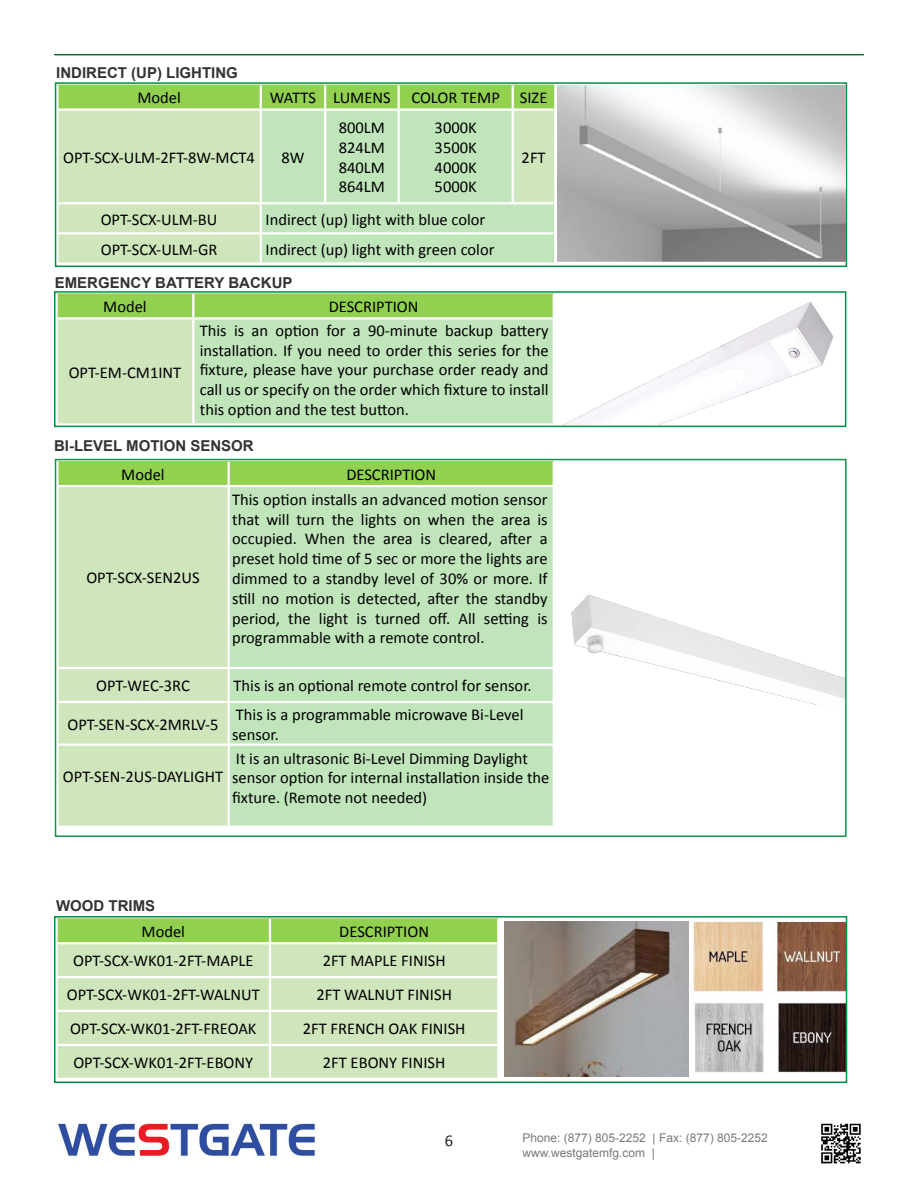
<style>
.page{position:relative;width:918px;height:1188px;background:#fff}
.page>*{position:absolute;margin:0;border:0;box-sizing:border-box;transform-origin:0 0}
.t1{font:16.5px/19.8px "Calibri";color:#000;text-align:justify}
.t2{font:16.5px "Calibri";color:#231f20}
.t3{font:700 15px "Arial";color:#333}
.t4{font:12px "Arial";color:#787a7d}
</style>
<div class="page">
<img style="left:58px;top:1123px;width:257px;height:34px">
<img style="left:821px;top:1123px;width:40px;height:41px">
<hr style="left:54px;top:54px;width:810px;height:1px;background:#0d6736">
<div style="left:59px;top:85px;width:495px;height:25px;background:#92d050"></div>
<div style="left:59px;top:111px;width:201px;height:151px;background:#cfe5bb"></div>
<svg style="left:262px;top:110px;width:292px;height:152px;background:#c1e5bb"></svg>
<hr style="left:260px;top:85px;width:2px;height:23px;background:#fff">
<hr style="left:324px;top:85px;width:2px;height:23px;background:#fff">
<hr style="left:397px;top:85px;width:3px;height:23px;background:#fff">
<hr style="left:512px;top:85px;width:2px;height:23px;background:#fff">
<hr style="left:324px;top:111px;width:2px;height:91px;background:#fff">
<hr style="left:397px;top:111px;width:3px;height:91px;background:#fff">
<hr style="left:512px;top:111px;width:2px;height:91px;background:#fff">
<hr style="left:56px;top:108px;width:205px;height:3px;background:#fff">
<hr style="left:261px;top:108px;width:64px;height:3px;background:#fff">
<hr style="left:325px;top:108px;width:74px;height:3px;background:#fff">
<hr style="left:399px;top:108px;width:114px;height:3px;background:#fff">
<hr style="left:513px;top:108px;width:40px;height:3px;background:#fff">
<hr style="left:56px;top:202px;width:205px;height:2px;background:#fff">
<hr style="left:261px;top:202px;width:64px;height:2px;background:#fff">
<hr style="left:325px;top:202px;width:74px;height:2px;background:#fff">
<hr style="left:399px;top:202px;width:114px;height:2px;background:#fff">
<hr style="left:513px;top:202px;width:40px;height:2px;background:#fff">
<hr style="left:56px;top:232px;width:205px;height:3px;background:#fff">
<hr style="left:261px;top:232px;width:64px;height:3px;background:#fff">
<hr style="left:325px;top:232px;width:74px;height:3px;background:#fff">
<hr style="left:399px;top:232px;width:114px;height:3px;background:#fff">
<hr style="left:513px;top:232px;width:40px;height:3px;background:#fff">
<div style="left:55px;top:82px;width:792px;height:185px;border:2px solid #009046"></div>
<img style="left:557px;top:86px;width:289px;height:175px">
<div style="left:58px;top:294px;width:495px;height:23px;background:#92d050"></div>
<div style="left:57px;top:318px;width:136px;height:107px;background:#cfe5bb"></div>
<div style="left:193px;top:318px;width:361px;height:107px;background:#c0e5bb"></div>
<hr style="left:56px;top:320px;width:2px;height:103px;background:#fff">
<hr style="left:192px;top:294px;width:2px;height:23px;background:#fff">
<hr style="left:192px;top:320px;width:2px;height:103px;background:#fff">
<hr style="left:553px;top:320px;width:2px;height:103px;background:#fff">
<hr style="left:56px;top:317px;width:137px;height:3px;background:#fff">
<hr style="left:193px;top:317px;width:362px;height:3px;background:#fff">
<hr style="left:56px;top:423px;width:137px;height:3px;background:#fff">
<hr style="left:193px;top:423px;width:362px;height:3px;background:#fff">
<div style="left:54px;top:291px;width:792px;height:136px;border:2px solid #009046"></div>
<img style="left:555px;top:293px;width:290px;height:132px">
<div style="left:59px;top:462px;width:494px;height:23px;background:#92d050"></div>
<div style="left:59px;top:487px;width:169px;height:339px;background:#cfe5bb"></div>
<div style="left:230px;top:487px;width:323px;height:339px;background:#c0e5bb"></div>
<hr style="left:228px;top:462px;width:2px;height:23px;background:#fff">
<hr style="left:56px;top:667px;width:173px;height:2px;background:#fff">
<hr style="left:229px;top:667px;width:326px;height:2px;background:#fff">
<hr style="left:56px;top:701px;width:173px;height:2px;background:#fff">
<hr style="left:229px;top:701px;width:326px;height:2px;background:#fff">
<hr style="left:56px;top:744px;width:173px;height:2px;background:#fff">
<hr style="left:229px;top:744px;width:326px;height:2px;background:#fff">
<div style="left:55px;top:459px;width:792px;height:378px;border:2px solid #129346"></div>
<img style="left:571px;top:590px;width:274px;height:114px">
<img style="left:693px;top:922px;width:151px;height:70px">
<img style="left:688px;top:1002px;width:160px;height:72px">
<div style="left:58px;top:919px;width:439px;height:23px;background:#92d050"></div>
<div style="left:58px;top:944px;width:439px;height:134px;background:#cfe5bb"></div>
<hr style="left:269px;top:919px;width:2px;height:23px;background:#fff">
<hr style="left:269px;top:944px;width:2px;height:32px;background:#fff">
<hr style="left:269px;top:978px;width:2px;height:32px;background:#fff">
<hr style="left:269px;top:1012px;width:2px;height:32px;background:#fff">
<hr style="left:269px;top:1046px;width:2px;height:32px;background:#fff">
<hr style="left:56px;top:976px;width:214px;height:2px;background:#fff">
<hr style="left:270px;top:976px;width:227px;height:2px;background:#fff">
<hr style="left:56px;top:1010px;width:214px;height:2px;background:#fff">
<hr style="left:270px;top:1010px;width:227px;height:2px;background:#fff">
<hr style="left:56px;top:1044px;width:214px;height:2px;background:#fff">
<hr style="left:270px;top:1044px;width:227px;height:2px;background:#fff">
<div style="left:54px;top:916px;width:793px;height:167px;border:2px solid #009046"></div>
<img style="left:504px;top:921px;width:184px;height:156px">
<p class="t3" style="left:56px;top:63px;width:183px">INDIRECT (UP) LIGHTING</p>
<p class="t1" style="left:137px;top:87px;width:45px">Model</p>
<p class="t1" style="left:270px;top:87px;width:47px">WATTS</p>
<p class="t1" style="left:333px;top:87px;width:59px">LUMENS</p>
<p class="t1" style="left:411px;top:87px;width:90px">COLOR TEMP</p>
<p class="t1" style="left:520px;top:87px;width:29px">SIZE</p>
<p class="t1" style="left:63px;top:146px;width:193px">OPT-SCX-ULM-2FT-8W-MCT4</p>
<p class="t1" style="left:281px;top:146px;width:25px">8W</p>
<p class="t1" style="left:339px;top:117px;width:48px">800LM</p>
<p class="t1" style="left:339px;top:137px;width:48px">824LM</p>
<p class="t1" style="left:339px;top:156px;width:48px">840LM</p>
<p class="t1" style="left:339px;top:176px;width:48px">864LM</p>
<p class="t1" style="left:435px;top:117px;width:44px">3000K</p>
<p class="t1" style="left:435px;top:137px;width:44px">3500K</p>
<p class="t1" style="left:435px;top:156px;width:44px">4000K</p>
<p class="t1" style="left:435px;top:176px;width:44px">5000K</p>
<p class="t1" style="left:101px;top:208px;width:118px">OPT-SCX-ULM-BU</p>
<p class="t1" style="left:266px;top:208px;width:221px">Indirect (up) light with blue color</p>
<p class="t1" style="left:101px;top:238px;width:118px">OPT-SCX-ULM-GR</p>
<p class="t1" style="left:266px;top:238px;width:230px">Indirect (up) light with green color</p>
<p class="t1" style="left:522px;top:146px;width:25px">2FT</p>
<p class="t3" style="left:55px;top:273px;width:239px">EMERGENCY BATTERY BACKUP</p>
<p class="t1" style="left:200px;top:320px;width:350px">This is an option for a 90-minute backup battery installation. If you need to order this series for the fixture, please have your purchase order ready and call us or specify on the order which fixture to install this option and the test button.</p>
<p class="t3" style="left:54px;top:436px;width:201px">BI-LEVEL MOTION SENSOR</p>
<p class="t1" style="left:121px;top:464px;width:45px">Model</p>
<p class="t1" style="left:346px;top:464px;width:91px">DESCRIPTION</p>
<p class="t1" style="left:103px;top:296px;width:45px">Model</p>
<p class="t1" style="left:329px;top:296px;width:91px">DESCRIPTION</p>
<p class="t1" style="left:69px;top:362px;width:114px">OPT-EM-CM1INT</p>
<p class="t1" style="left:86px;top:567px;width:115px">OPT-SCX-SEN2US</p>
<p class="t1" style="left:232px;top:489px;width:317px">This option installs an advanced motion sensor that will turn the lights on when the area is occupied. When the area is cleared, after a preset hold time of 5 sec or more the lights are dimmed to a standby level of 30% or more. If still no motion is detected, after the standby period, the light is turned off. All setting is programmable with a remote control.</p>
<p class="t1" style="left:96px;top:675px;width:95px">OPT-WEC-3RC</p>
<p class="t1" style="left:234px;top:675px;width:300px">This is an optional remote control for sensor.</p>
<p class="t1" style="left:68px;top:713px;width:153px">OPT-SEN-SCX-2MRLV-5</p>
<p class="t1" style="left:232px;top:704px;width:293px">This is a programmable microwave Bi-Level sensor.</p>
<p class="t1" style="left:63px;top:766px;width:162px">OPT-SEN-2US-DAYLIGHT</p>
<p class="t1" style="left:232px;top:747px;width:319px;text-align:left">It is an ultrasonic Bi-Level Dimming Daylight sensor option for internal installation inside the fixture. (Remote not needed)</p>
<p class="t3" style="left:56px;top:895px;width:101px">WOOD TRIMS</p>
<p class="t1" style="left:142px;top:921px;width:45px">Model</p>
<p class="t1" style="left:339px;top:921px;width:91px">DESCRIPTION</p>
<p class="t1" style="left:73px;top:950px;width:182px">OPT-SCX-WK01-2FT-MAPLE</p>
<p class="t1" style="left:323px;top:950px;width:125px">2FT MAPLE FINISH</p>
<p class="t1" style="left:67px;top:984px;width:194px">OPT-SCX-WK01-2FT-WALNUT</p>
<p class="t1" style="left:316px;top:984px;width:137px">2FT WALNUT FINISH</p>
<p class="t1" style="left:70px;top:1018px;width:188px">OPT-SCX-WK01-2FT-FREOAK</p>
<p class="t1" style="left:303px;top:1018px;width:164px">2FT FRENCH OAK FINISH</p>
<p class="t1" style="left:73px;top:1052px;width:181px">OPT-SCX-WK01-2FT-EBONY</p>
<p class="t1" style="left:323px;top:1052px;width:124px">2FT EBONY FINISH</p>
<p class="t2" style="left:445px;top:1131px;width:10px">6</p>
<p class="t4" style="left:522px;top:1130px;width:247px">Phone: (877) 805-2252 | Fax: (877) 805-2252</p>
<p class="t4" style="left:522px;top:1145px;width:134px">www.westgatemfg.com |</p>
</div>
